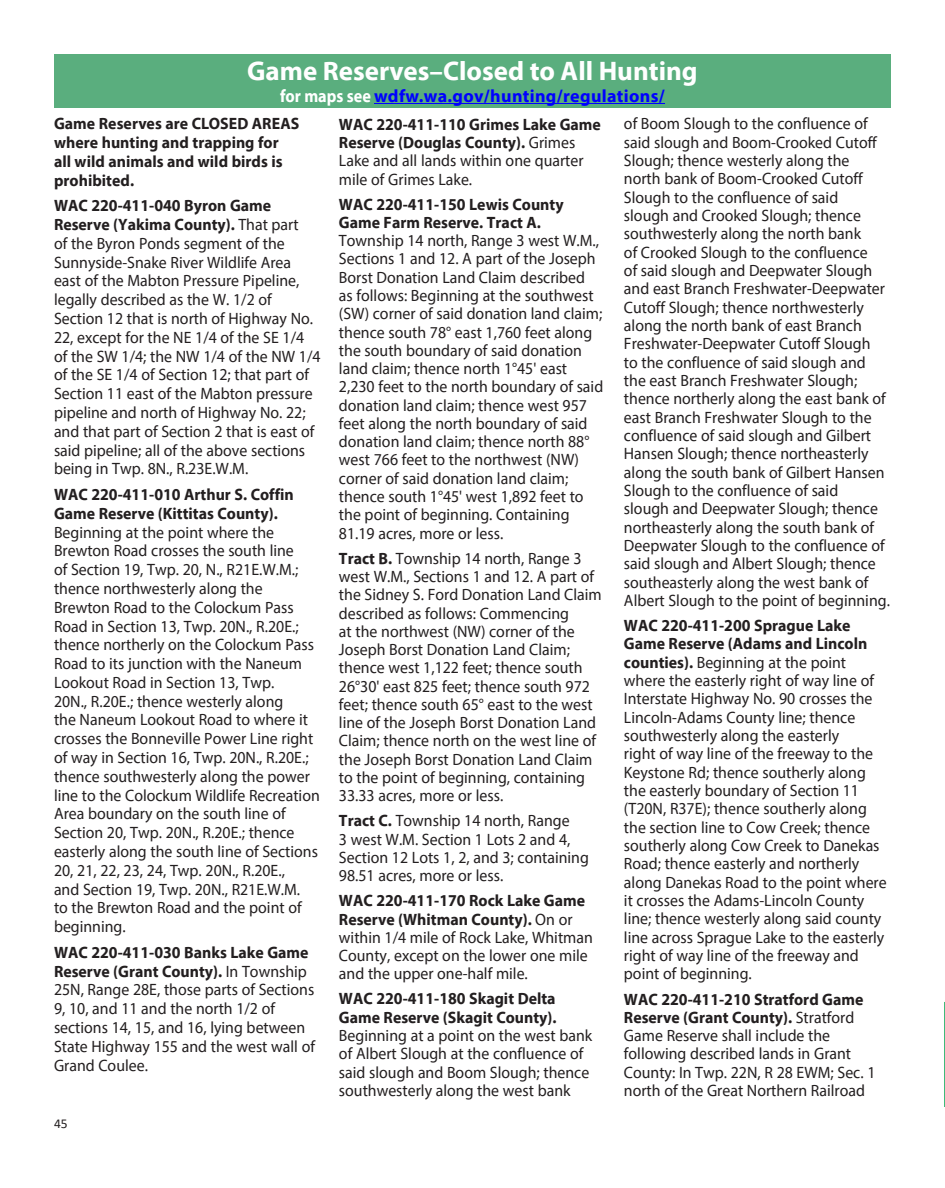
<style>
.page{position:relative;width:945px;height:1188px;background:#fff}
.page>*{position:absolute;margin:0;border:0;box-sizing:border-box;transform-origin:0 0}
.t1{font:700 27px "Myriad Pro";color:#fff}
.t2{font:700 18px "Myriad Pro";letter-spacing:.02em;color:#00f}
.t3{font:16.5px/18.3px "Myriad Pro";color:#231f20;scale:.96 1}
.t4{font:700 16.5px/18.8px "Myriad Pro";color:#231f20;scale:.96 1}
.t5{font:13.5px "Calibri";color:#231f20}
.s1{color:#fff}
.s2{font-weight:700}
</style>
<div class="page">
<div style="left:54px;top:54px;width:837px;height:54px;background:#5aae7e"></div>
<hr style="left:374px;top:103px;width:291px;height:1px;background:#00f">
<svg style="left:944px;top:1002px;width:1px;height:105px"></svg>
<h1 class="t1" style="left:247px;top:54px;width:452px">Game Reserves–Closed to All Hunting</h1>
<p class="t2" style="left:280px;top:84px;width:386px"><span class="s1">for maps see</span> wdfw.wa.gov/hunting/regulations/</p>
<p class="t4" style="left:54px;top:114px;width:257px">Game Reserves are CLOSED AREAS where hunting and trapping for all wild animals and wild birds is prohibited.</p>
<p class="t3" style="left:54px;top:196px;width:279px;line-height:18.8px"><span class="s2">WAC 220-411-040 Byron Game Reserve (Yakima County).</span> That part<br>of the Byron Ponds segment of the Sunnyside-Snake River Wildlife Area east of the Mabton Pressure Pipeline, legally described as the W. 1/2 of Section 12 that is north of Highway No.<br>22, except for the NE 1/4 of the SE 1/4 of the SW 1/4; the NW 1/4 of the NW 1/4 of the SE 1/4 of Section 12; that part of Section 11 east of the Mabton pressure pipeline and north of Highway No. 22; and that part of Section 2 that is east of said pipeline; all of the above sections being in Twp. 8N., R.23E.W.M.</p>
<p class="t4" style="left:54px;top:484px;width:251px">WAC 220-411-010 Arthur S. Coffin<br>Game Reserve (Kittitas County).</p>
<p class="t3" style="left:54px;top:522px;width:278px;line-height:18.8px">Beginning at the point where the Brewton Road crosses the south line<br>of Section 19, Twp. 20, N., R21E.W.M.; thence northwesterly along the Brewton Road to the Colockum Pass Road in Section 13, Twp. 20N., R.20E.; thence northerly on the Colockum Pass Road to its junction with the Naneum Lookout Road in Section 13, Twp.<br>20N., R.20E.; thence westerly along<br>the Naneum Lookout Road to where it crosses the Bonneville Power Line right of way in Section 16, Twp. 20N., R.20E.; thence southwesterly along the power line to the Colockum Wildlife Recreation Area boundary on the south line of Section 20, Twp. 20N., R.20E.; thence easterly along the south line of Sections 20, 21, 22, 23, 24, Twp. 20N., R.20E.,<br>and Section 19, Twp. 20N., R21E.W.M.<br>to the Brewton Road and the point of beginning.</p>
<p class="t3" style="left:54px;top:943px;width:273px;line-height:18.8px"><span class="s2">WAC 220-411-030 Banks Lake Game<br>Reserve (Grant County).</span> In Township<br>25N, Range 28E, those parts of Sections<br>9, 10, and 11 and the north 1/2 of sections 14, 15, and 16, lying between<br>State Highway 155 and the west wall of<br>Grand Coulee.</p>
<p class="t3" style="left:624px;top:114px;width:279px">of Boom Slough to the confluence of said slough and Boom-Crooked Cutoff Slough; thence westerly along the north bank of Boom-Crooked Cutoff Slough to the confluence of said<br>slough and Crooked Slough; thence southwesterly along the north bank<br>of Crooked Slough to the confluence<br>of said slough and Deepwater Slough and east Branch Freshwater-Deepwater Cutoff Slough; thence northwesterly along the north bank of east Branch Freshwater-Deepwater Cutoff Slough<br>to the confluence of said slough and the east Branch Freshwater Slough; thence northerly along the east bank of east Branch Freshwater Slough to the confluence of said slough and Gilbert Hansen Slough; thence northeasterly along the south bank of Gilbert Hansen Slough to the confluence of said<br>slough and Deepwater Slough; thence northeasterly along the south bank of Deepwater Slough to the confluence of said slough and Albert Slough; thence southeasterly along the west bank of Albert Slough to the point of beginning.</p>
<p class="t3" style="left:624px;top:616px;width:275px"><span class="s2">WAC 220-411-200 Sprague Lake Game Reserve (Adams and Lincoln counties).</span> Beginning at the point where the easterly right of way line of Interstate Highway No. 90 crosses the Lincoln-Adams County line; thence southwesterly along the easterly<br>right of way line of the freeway to the Keystone Rd; thence southerly along the easterly boundary of Section 11 (T20N, R37E); thence southerly along the section line to Cow Creek; thence southerly along Cow Creek to Danekas Road; thence easterly and northerly along Danekas Road to the point where it crosses the Adams-Lincoln County line; thence westerly along said county line across Sprague Lake to the easterly right of way line of the freeway and point of beginning.</p>
<p class="t3" style="left:624px;top:990px;width:263px"><span class="s2">WAC 220-411-210 Stratford Game Reserve (Grant County).</span> Stratford Game Reserve shall include the following described lands in Grant County: In Twp. 22N, R 28 EWM; Sec. 1 north of the Great Northern Railroad</p>
<p class="t3" style="left:339px;top:115px;width:274px"><span class="s2">WAC 220-411-110 Grimes Lake Game<br>Reserve (Douglas County).</span> Grimes<br>Lake and all lands within one quarter mile of Grimes Lake.</p>
<p class="t4" style="left:339px;top:194px;width:235px;line-height:18.3px">WAC 220-411-150 Lewis County<br>Game Farm Reserve. Tract A.</p>
<p class="t3" style="left:339px;top:231px;width:277px">Township 14 north, Range 3 west W.M., Sections 1 and 12. A part of the Joseph Borst Donation Land Claim described<br>as follows: Beginning at the southwest (SW) corner of said donation land claim; thence south 78° east 1,760 feet along the south boundary of said donation land claim; thence north 1°45' east 2,230 feet to the north boundary of said donation land claim; thence west 957 feet along the north boundary of said donation land claim; thence north 88° west 766 feet to the northwest (NW) corner of said donation land claim; thence south 1°45' west 1,892 feet to the point of beginning. Containing 81.19 acres, more or less.</p>
<p class="t3" style="left:339px;top:549px;width:275px"><span class="s2">Tract B.</span> Township 14 north, Range 3 west W.M., Sections 1 and 12. A part of the Sidney S. Ford Donation Land Claim described as follows: Commencing<br>at the northwest (NW) corner of the Joseph Borst Donation Land Claim; thence west 1,122 feet; thence south 26°30' east 825 feet; thence south 972 feet; thence south 65° east to the west line of the Joseph Borst Donation Land Claim; thence north on the west line of the Joseph Borst Donation Land Claim to the point of beginning, containing 33.33 acres, more or less.</p>
<p class="t3" style="left:339px;top:811px;width:262px"><span class="s2">Tract C.</span> Township 14 north, Range<br>3 west W.M. Section 1 Lots 2 and 4,<br>Section 12 Lots 1, 2, and 3; containing<br>98.51 acres, more or less.</p>
<p class="t3" style="left:339px;top:891px;width:266px"><span class="s2">WAC 220-411-170 Rock Lake Game<br>Reserve (Whitman County).</span> On or within 1/4 mile of Rock Lake, Whitman<br>County, except on the lower one mile and the upper one-half mile.</p>
<p class="t4" style="left:339px;top:989px;width:228px;line-height:18.3px">WAC 220-411-180 Skagit Delta<br>Game Reserve (Skagit County).</p>
<p class="t3" style="left:339px;top:1026px;width:265px">Beginning at a point on the west bank of Albert Slough at the confluence of said slough and Boom Slough; thence southwesterly along the west bank</p>
<p class="t5" style="left:54px;top:1114px;width:15px">45</p>
</div>
